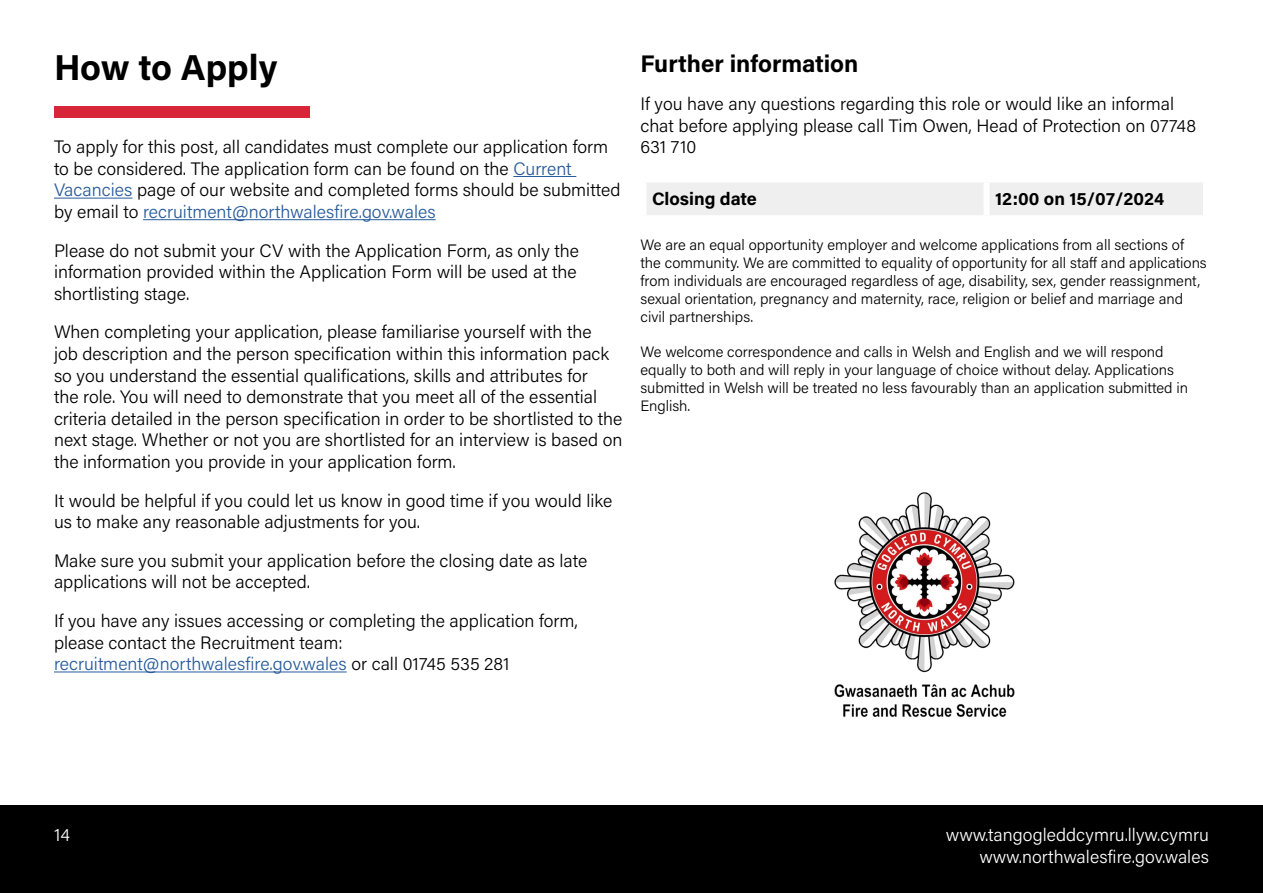
<style>
.page{position:relative;width:1263px;height:893px;background:#fff}
.page>*{position:absolute;margin:0;border:0;box-sizing:border-box;transform-origin:0 0}
.t1{font:700 36px "Acumin Pro";color:#000}
.t2{font:700 24px "Acumin Pro";color:#000}
.t3{font:300 18px/21.6px "Acumin Pro";color:#000}
.t4{font:300 18px/21.6px "Acumin Pro";color:#fff;text-align:right}
.t5{font:700 18px "Acumin Pro";color:#000}
.t6{font:300 15px/18px "Acumin Pro";color:#000}
.s1{color:#275b9b}
</style>
<div class="page">
<div style="left:0;top:805px;width:1263px;height:88px;background:#000"></div>
<hr style="left:513px;top:176px;width:63px;height:1px;background:#275b9b">
<hr style="left:54px;top:198px;width:79px;height:1px;background:#275b9b">
<hr style="left:143px;top:219px;width:293px;height:1px;background:#275b9b">
<hr style="left:54px;top:671px;width:293px;height:1px;background:#275b9b">
<div style="left:643px;top:179px;width:343px;height:39px;background:#eeefee"></div>
<div style="left:986px;top:179px;width:220px;height:39px;background:#eeefee"></div>
<div style="left:640px;top:176px;width:346px;height:6px;background:#fff"></div>
<div style="left:640px;top:182px;width:6px;height:33px;background:#fff"></div>
<div style="left:986px;top:176px;width:223px;height:6px;background:#fff"></div>
<div style="left:983px;top:182px;width:6px;height:33px;background:#fff"></div>
<div style="left:1203px;top:182px;width:6px;height:33px;background:#fff"></div>
<div style="left:640px;top:215px;width:346px;height:6px;background:#fff"></div>
<div style="left:986px;top:215px;width:223px;height:6px;background:#fff"></div>
<div style="left:54px;top:106px;width:255px;height:12px;background:#d82639"></div>
<img style="left:834px;top:492px;width:181px;height:225px">
<h1 class="t1" style="left:54px;top:43px;width:225px">How to Apply</h1>
<p class="t3" style="left:54px;top:135px;width:568px">To apply for this post, all candidates must complete our application form to be considered. The application form can be found on the <span class="s1">Current Vacancies</span> page of our website and completed forms should be submitted by email to <span class="s1">recruitment@northwalesfire.gov.wales</span></p>
<p class="t3" style="left:54px;top:239px;width:526px">Please do not submit your CV with the Application Form, as only the information provided within the Application Form will be used at the shortlisting stage.</p>
<p class="t3" style="left:54px;top:321px;width:570px">When completing your application, please familiarise yourself with the<br>job description and the person specification within this information pack so you understand the essential qualifications, skills and attributes for<br>the role. You will need to demonstrate that you meet all of the essential criteria detailed in the person specification in order to be shortlisted to the next stage. Whether or not you are shortlisted for an interview is based on the information you provide in your application form.</p>
<p class="t3" style="left:54px;top:489px;width:560px">It would be helpful if you could let us know in good time if you would like us to make any reasonable adjustments for you.</p>
<p class="t3" style="left:54px;top:549px;width:535px">Make sure you submit your application before the closing date as late applications will not be accepted.</p>
<p class="t3" style="left:54px;top:609px;width:525px">If you have any issues accessing or completing the application form, please contact the Recruitment team: <span class="s1">recruitment@northwalesfire.gov.wales</span> or call 01745 535 281</p>
<h2 class="t2" style="left:640px;top:46px;width:219px">Further information</h2>
<p class="t3" style="left:640px;top:92px;width:557px">If you have any questions regarding this role or would like an informal chat before applying please call Tim Owen, Head of Protection on 07748<br>631 710</p>
<p class="t5" style="left:652px;top:186px;width:106px">Closing date</p>
<p class="t5" style="left:995px;top:186px;width:171px">12:00 on 15/07/2024</p>
<p class="t6" style="left:640px;top:235px;width:568px">We are an equal opportunity employer and welcome applications from all sections of the community. We are committed to equality of opportunity for all staff and applications from individuals are encouraged regardless of age, disability, sex, gender reassignment, sexual orientation, pregnancy and maternity, race, religion or belief and marriage and civil partnerships.</p>
<p class="t6" style="left:640px;top:342px;width:549px">We welcome correspondence and calls in Welsh and English and we will respond equally to both and will reply in your language of choice without delay. Applications submitted in Welsh will be treated no less favourably than an application submitted in English.</p>
<p class="t4" style="left:54px;top:823px;width:17px">14</p>
<p class="t4" style="left:946px;top:823px;width:265px">www.tangogleddcymru.llyw.cymru www.northwalesfire.gov.wales</p>
</div>
